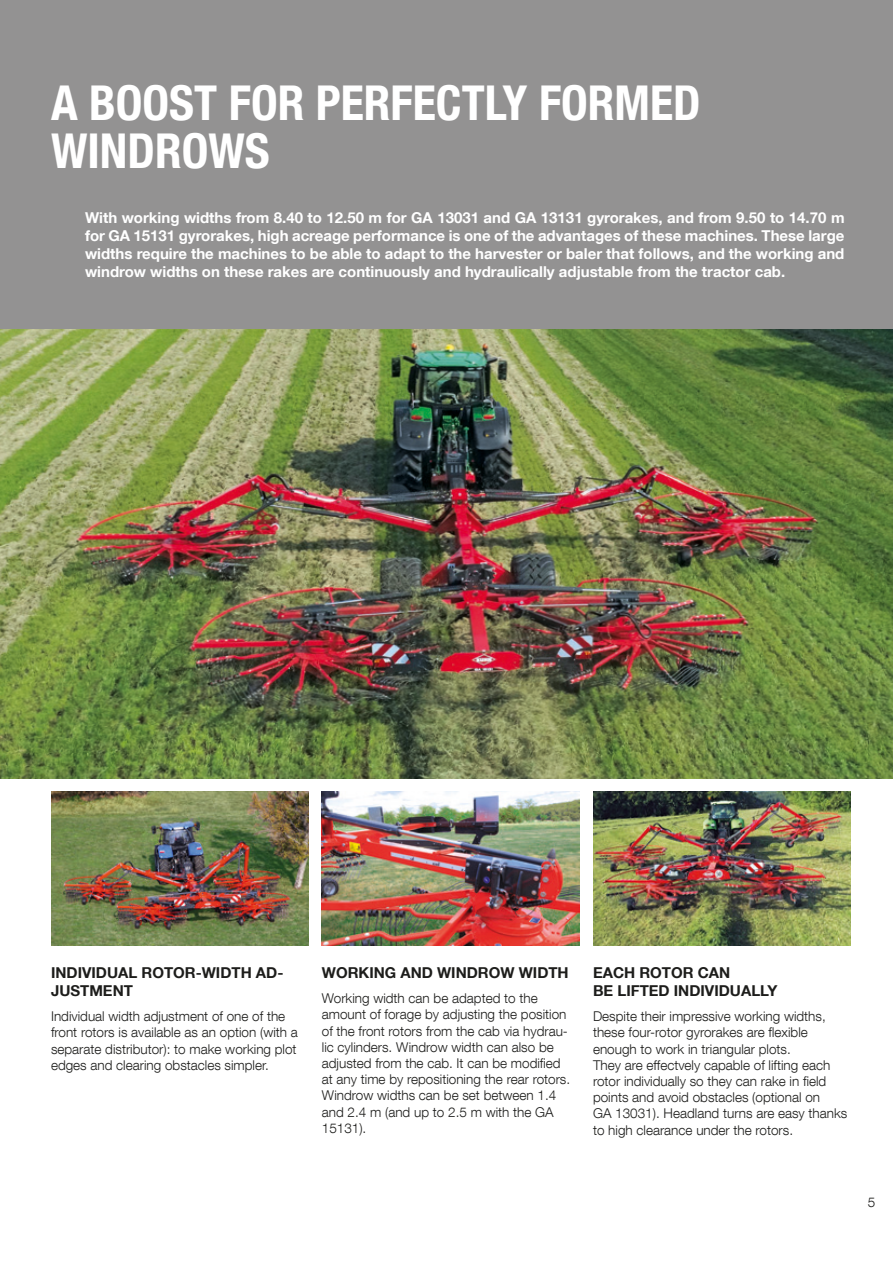
<style>
.page{position:relative;width:893px;height:1263px;background:#fff}
.page>*{position:absolute;margin:0;border:0;box-sizing:border-box;transform-origin:0 0}
.t1{font:700 condensed 48px/48px "Helvetica Neue LT Com";color:#fff}
.t2{font:700 15px/18px "Helvetica Neue LT Com";color:#fff;text-align:justify}
.t3{font:700 15px/18px "Helvetica Neue LT Com";color:#1d1d1b}
.t4{font:300 13.5px/16.2px "Helvetica Neue LT Com";color:#1d1d1b}
</style>
<div class="page">
<img style="left:51px;top:792px;width:257px;height:153px">
<img style="left:322px;top:792px;width:257px;height:153px">
<img style="left:593px;top:792px;width:257px;height:153px">
<img style="left:0;top:328px;width:893px;height:451px">
<div style="left:0;top:0;width:893px;height:328px;background:#939292"></div>
<h1 class="t1" style="left:51px;top:79px;width:651px">A BOOST FOR PERFECTLY FORMED<br>WINDROWS</h1>
<p class="t2" style="left:85px;top:209px;width:761px">With working widths from 8.40 to 12.50 m for GA 13031 and GA 13131 gyrorakes, and from 9.50 to 14.70 m for GA 15131 gyrorakes, high acreage performance is one of the advantages of these machines. These large widths require the machines to be able to adapt to the harvester or baler that follows, and the working and windrow widths on these rakes are continuously and hydraulically adjustable from the tractor cab.</p>
<p class="t3" style="left:51px;top:964px;width:234px">INDIVIDUAL ROTOR-WIDTH AD-<br>JUSTMENT</p>
<p class="t4" style="left:51px;top:1008px;width:248px">Individual width adjustment of one of the front rotors is available as an option (with a separate distributor): to make working plot edges and clearing obstacles simpler.</p>
<p class="t3" style="left:322px;top:964px;width:248px">WORKING AND WINDROW WIDTH</p>
<p class="t4" style="left:322px;top:990px;width:250px">Working width can be adapted to the amount of forage by adjusting the position of the front rotors from the cab via hydrau&shy;lic cylinders. Windrow width can also be adjusted from the cab. It can be modified at any time by repositioning the rear rotors.<br>Windrow widths can be set between 1.4 and 2.4 m (and up to 2.5 m with the GA 15131).</p>
<p class="t3" style="left:593px;top:964px;width:186px">EACH ROTOR CAN<br>BE LIFTED INDIVIDUALLY</p>
<p class="t4" style="left:593px;top:1008px;width:256px">Despite their impressive working widths, these four-rotor gyrorakes are flexible enough to work in triangular plots.<br>They are effectvely capable of lifting each rotor individually so they can rake in field points and avoid obstacles (optional on<br>GA 13031). Headland turns are easy thanks to high clearance under the rotors.</p>
<p class="t4" style="left:868px;top:1193px;width:9px">5</p>
</div>
